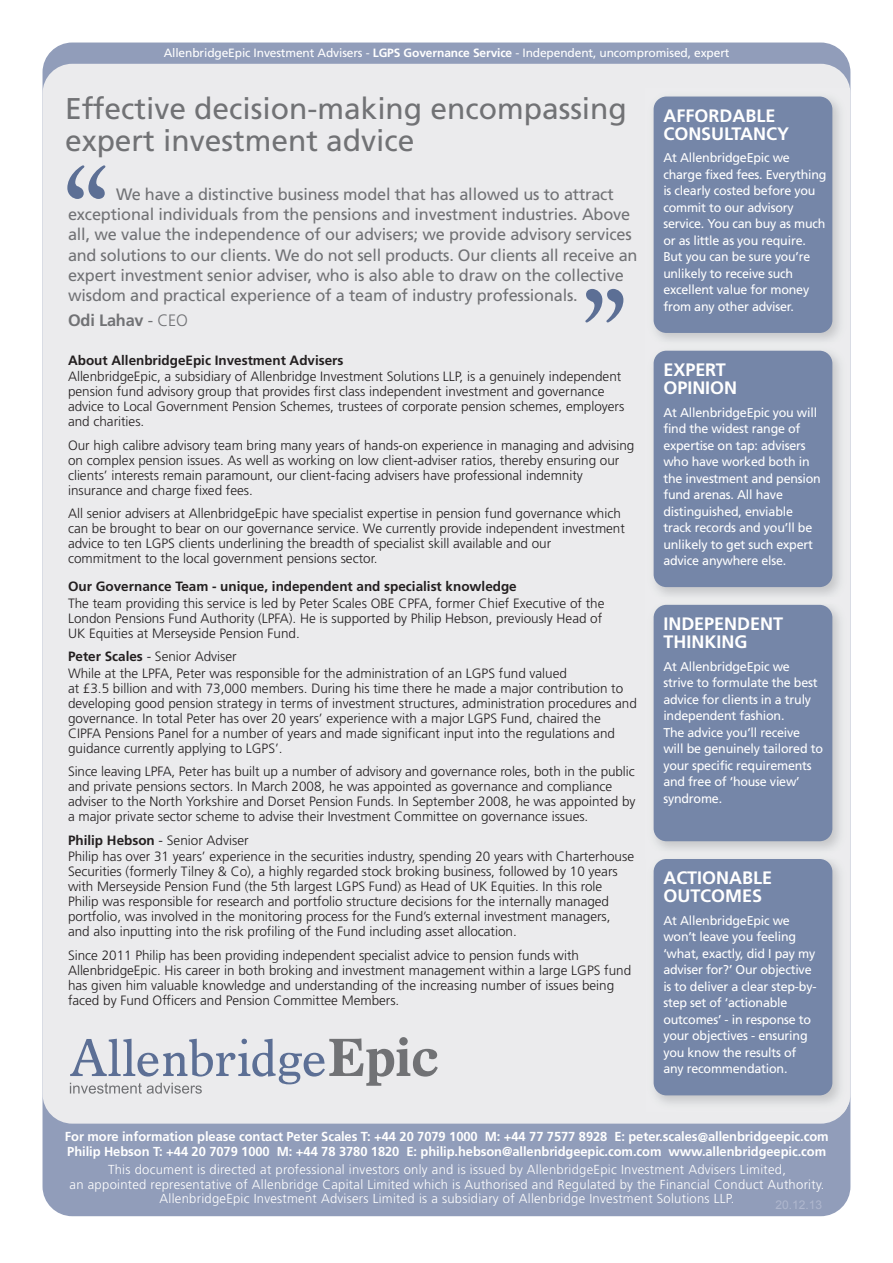
<style>
.page{position:relative;width:893px;height:1263px;background:#fff}
.page>*{position:absolute;margin:0;border:0;box-sizing:border-box;transform-origin:0 0}
.t1{font:127.5px "Adobe Caslon Pro";color:#5c6f95}
.t2{font:30px/31.5px "Frutiger";color:#717275}
.t3{font:700 18px/18px "Frutiger";color:#fff}
.t4{font:16.5px/20.2px "Frutiger";letter-spacing:-.01em;color:#717275}
.t5{font:700 16.5px "Frutiger";letter-spacing:-.01em;color:#717275}
.t6{font:300 13.5px/15px "Frutiger";color:#231f20}
.t7{font:700 13.5px "Frutiger";color:#231f20}
.t8{font:300 13.05px/14.5px "Frutiger";letter-spacing:.02em;color:#fff;text-align:center}
.t9{font:700 13.05px/14.5px "Frutiger";letter-spacing:-.005em;color:#fff}
.t10{font:12.75px/16.5px "Frutiger";letter-spacing:-.015em;color:#fff}
.t11{font:12px "Frutiger";letter-spacing:-.01em;color:#fff}
.t12{font:12px "Arial";color:#afb7ce}
.s1{font-weight:700}
.s2{font-weight:400}
.s3{font-weight:300}
</style>
<div class="page">
<div style="left:43px;top:43px;width:807px;height:1173px;background:#919dba;border-radius:30px"></div>
<div style="left:43px;top:64px;width:807px;height:1059px;background:#ebebed;border-radius:30px"></div>
<svg style="left:70px;top:1037px;width:368px;height:57px"></svg>
<img style="left:653px;top:96px;width:196px;height:1016px">
<div style="left:654px;top:859px;width:178px;height:236px;background:#7586a8;border-radius:13px"></div>
<div style="left:654px;top:605px;width:178px;height:236px;background:#7586a8;border-radius:13px"></div>
<div style="left:654px;top:351px;width:178px;height:236px;background:#7586a8;border-radius:13px"></div>
<div style="left:654px;top:97px;width:178px;height:236px;background:#7586a8;border-radius:13px"></div>
<p class="t11" style="left:164px;top:48px;width:567px">AllenbridgeEpic Investment Advisers - <span class="s1">LGPS Governance Service</span> - Independent, uncompromised, expert</p>
<h2 class="t2" style="left:65px;top:95px;width:563px">Effective decision-making encompassing expert investment advice</h2>
<p class="t4" style="left:68px;top:185px;width:571px;text-indent:48px">We have a distinctive business model that has allowed us to attract exceptional individuals from the pensions and investment industries. Above all, we value the independence of our advisers; we provide advisory services and solutions to our clients. We do not sell products. Our clients all receive an expert investment senior adviser, who is also able to draw on the collective wisdom and practical experience of a team of industry professionals.</p>
<p class="t5" style="left:68px;top:313px;width:122px">Odi Lahav <span class="s2">-</span> <span class="s3">CEO</span></p>
<h1 class="t1" style="left:109px;top:225px;width:47px;rotate:-180deg">’’</h1>
<h1 class="t1" style="left:582px;top:262px;width:47px">’’</h1>
<p class="t7" style="left:68px;top:354px;width:277px">About AllenbridgeEpic Investment Advisers</p>
<p class="t6" style="left:68px;top:370px;width:558px">AllenbridgeEpic, a subsidiary of Allenbridge Investment Solutions LLP, is a genuinely independent pension fund advisory group that provides first class independent investment and governance advice to Local Government Pension Schemes, trustees of corporate pension schemes, employers and charities.</p>
<p class="t6" style="left:68px;top:438px;width:568px">Our high calibre advisory team bring many years of hands-on experience in managing and advising on complex pension issues. As well as working on low client-adviser ratios, thereby ensuring our clients’ interests remain paramount, our client-facing advisers have professional indemnity insurance and charge fixed fees.</p>
<p class="t6" style="left:68px;top:507px;width:558px">All senior advisers at AllenbridgeEpic have specialist expertise in pension fund governance which can be brought to bear on our governance service. We currently provide independent investment advice to ten LGPS clients underlining the breadth of specialist skill available and our commitment to the local government pensions sector.</p>
<p class="t7" style="left:68px;top:581px;width:450px">Our Governance Team - unique, independent and specialist knowledge</p>
<p class="t6" style="left:68px;top:596px;width:538px">The team providing this service is led by Peter Scales OBE CPFA, former Chief Executive of the<br>London Pensions Fund Authority (LPFA). He is supported by Philip Hebson, previously Head of<br>UK Equities at Merseyside Pension Fund.</p>
<p class="t6" style="left:68px;top:649px;width:500px;line-height:16.5px"><span class="s1">Peter Scales</span> - Senior Adviser<br>While at the LPFA, Peter was responsible for the administration of an LGPS fund valued</p>
<p class="t6" style="left:68px;top:681px;width:570px">at £3.5 billion and with 73,000 members. During his time there he made a major contribution to developing good pension strategy in terms of investment structures, administration procedures and governance. In total Peter has over 20 years’ experience with a major LGPS Fund, chaired the CIPFA Pensions Panel for a number of years and made significant input into the regulations and guidance currently applying to LGPS’.</p>
<p class="t6" style="left:68px;top:765px;width:569px">Since leaving LPFA, Peter has built up a number of advisory and governance roles, both in the public and private pensions sectors. In March 2008, he was appointed as governance and compliance adviser to the North Yorkshire and Dorset Pension Funds. In September 2008, he was appointed by a major private sector scheme to advise their Investment Committee on governance issues.</p>
<p class="t6" style="left:68px;top:833px;width:568px;line-height:16.5px"><span class="s1">Philip Hebson</span> - Senior Adviser<br>Philip has over 31 years’ experience in the securities industry, spending 20 years with Charterhouse</p>
<p class="t6" style="left:68px;top:865px;width:551px">Securities (formerly Tilney &amp; Co), a highly regarded stock broking business, followed by 10 years with Merseyside Pension Fund (the 5th largest LGPS Fund) as Head of UK Equities. In this role Philip was responsible for research and portfolio structure decisions for the internally managed portfolio, was involved in the monitoring process for the Fund’s external investment managers, and also inputting into the risk profiling of the Fund including asset allocation.</p>
<p class="t6" style="left:68px;top:948px;width:565px">Since 2011 Philip has been providing independent specialist advice to pension funds with AllenbridgeEpic. His career in both broking and investment management within a large LGPS fund has given him valuable knowledge and understanding of the increasing number of issues being faced by Fund Officers and Pension Committee Members.</p>
<h3 class="t3" style="left:663px;top:108px;width:127px">AFFORDABLE<br>CONSULTANCY</h3>
<p class="t10" style="left:663px;top:151px;width:165px">At AllenbridgeEpic we charge fixed fees. Everything is clearly costed before you commit to our advisory service. You can buy as much or as little as you require.<br>But you can be sure you’re unlikely to receive such excellent value for money from any other adviser.</p>
<h3 class="t3" style="left:663px;top:362px;width:75px">EXPERT<br>OPINION</h3>
<p class="t10" style="left:663px;top:405px;width:159px">At AllenbridgeEpic you will find the widest range of expertise on tap: advisers who have worked both in the investment and pension fund arenas. All have distinguished, enviable track records and you’ll be unlikely to get such expert advice anywhere else.</p>
<h3 class="t3" style="left:663px;top:616px;width:121px">INDEPENDENT<br>THINKING</h3>
<p class="t10" style="left:663px;top:659px;width:161px">At AllenbridgeEpic we strive to formulate the best advice for clients in a truly independent fashion.<br>The advice you’ll receive will be genuinely tailored to your specific requirements and free of ‘house view’ syndrome.</p>
<h3 class="t3" style="left:663px;top:870px;width:110px">ACTIONABLE<br>OUTCOMES</h3>
<p class="t10" style="left:663px;top:913px;width:155px">At AllenbridgeEpic we won’t leave you feeling ‘what, exactly, did I pay my adviser for?’ Our objective is to deliver a clear step-by&shy;step set of ‘actionable outcomes’ - in response to your objectives - ensuring you know the results of any recommendation.</p>
<p class="t9" style="left:65px;top:1130px;width:765px">For more information please contact Peter Scales T: +44 20 7079 1000 M: +44 77 7577 8928 E: peter.scales@allenbridgeepic.com<br>Philip Hebson T: +44 20 7079 1000 M: +44 78 3780 1820 E: philip.hebson@allenbridgeepic.com.com www.allenbridgeepic.com</p>
<p class="t8" style="left:70px;top:1163px;width:756px">This document is directed at professional investors only and is issued by AllenbridgeEpic Investment Advisers Limited,<br>an appointed representative of Allenbridge Capital Limited which is Authorised and Regulated by the Financial Conduct Authority.<br>AllenbridgeEpic Investment Advisers Limited is a subsidiary of Allenbridge Investment Solutions LLP.</p>
<p class="t12" style="left:775px;top:1197px;width:48px">20.12.13</p>
</div>
